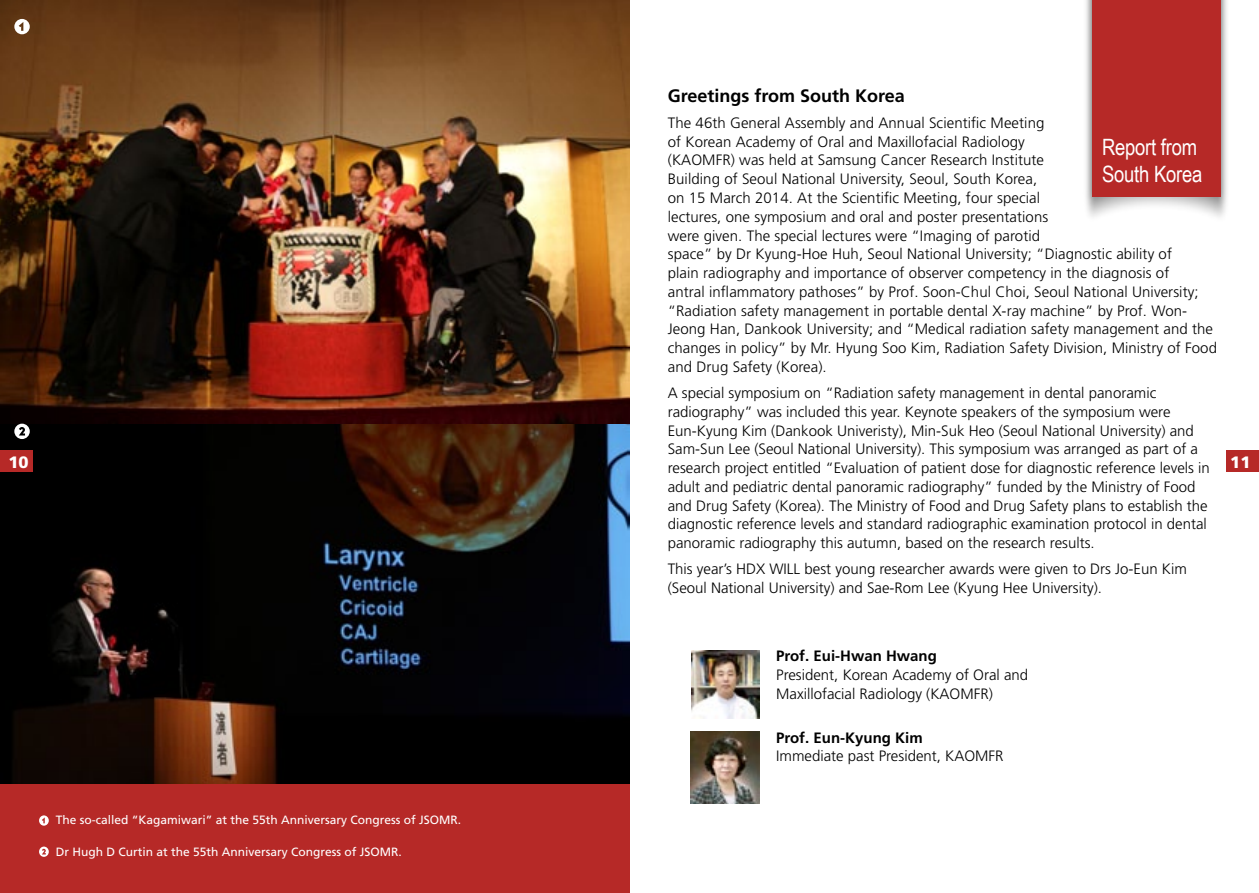
<style>
.page{position:relative;width:1259px;height:893px;background:#fff}
.page>*{position:absolute;margin:0;border:0;box-sizing:border-box;transform-origin:0 0}
.t1{font:22.5px/27px "Arial Narrow";color:#fff}
.t2{font:700 18px "Frutiger LT";color:#000}
.t3{font:900 16.5px "Frutiger LT";color:#fff}
.t4{font:300 15px/18.8px "Frutiger LT";color:#000}
.t5{font:700 15px "Frutiger LT";color:#000}
.t6{font:12px "Frutiger LT";color:#fff}
</style>
<div class="page">
<img style="left:0;top:423px;width:629px;height:361px">
<div style="left:1226px;top:451px;width:33px;height:21px;background:#b62927"></div>
<div style="left:0;top:451px;width:33px;height:21px;background:#b62927"></div>
<div style="left:0;top:784px;width:630px;height:109px;background:#b62927"></div>
<svg style="left:39px;top:847px;width:10px;height:10px"></svg>
<svg style="left:39px;top:815px;width:10px;height:11px"></svg>
<img style="left:0;top:1px;width:629px;height:422px">
<img style="left:1086px;top:0;width:141px;height:217px">
<div style="left:1091px;top:0;width:129px;height:196px;background:#b62927"></div>
<img style="left:691px;top:650px;width:68px;height:69px">
<img style="left:690px;top:731px;width:69px;height:73px">
<svg style="left:14px;top:424px;width:16px;height:15px"></svg>
<svg style="left:14px;top:19px;width:16px;height:15px"></svg>
<p class="t2" style="left:668px;top:85px;width:239px">Greetings from South Korea</p>
<p class="t4" style="left:668px;top:114px;width:551px">The 46th General Assembly and Annual Scientific Meeting<br>of Korean Academy of Oral and Maxillofacial Radiology<br>(KAOMFR) was held at Samsung Cancer Research Institute<br>Building of Seoul National University, Seoul, South Korea,<br>on 15 March 2014. At the Scientific Meeting, four special<br>lectures, one symposium and oral and poster presentations<br>were given. The special lectures were “Imaging of parotid<br>space” by Dr Kyung-Hoe Huh, Seoul National University; “Diagnostic ability of<br>plain radiography and importance of observer competency in the diagnosis of<br>antral inflammatory pathoses” by Prof. Soon-Chul Choi, Seoul National University; “Radiation safety management in portable dental X-ray machine” by Prof. Won-Jeong Han, Dankook University; and “Medical radiation safety management and the changes in policy” by Mr. Hyung Soo Kim, Radiation Safety Division, Ministry of Food and Drug Safety (Korea).</p>
<p class="t4" style="left:668px;top:384px;width:544px">A special symposium on “Radiation safety management in dental panoramic radiography” was included this year. Keynote speakers of the symposium were Eun-Kyung Kim (Dankook Univeristy), Min-Suk Heo (Seoul National University) and Sam-Sun Lee (Seoul National University). This symposium was arranged as part of a research project entitled “Evaluation of patient dose for diagnostic reference levels in adult and pediatric dental panoramic radiography” funded by the Ministry of Food and Drug Safety (Korea). The Ministry of Food and Drug Safety plans to establish the diagnostic reference levels and standard radiographic examination protocol in dental panoramic radiography this autumn, based on the research results.</p>
<p class="t4" style="left:668px;top:560px;width:520px">This year’s HDX WILL best young researcher awards were given to Drs Jo-Eun Kim (Seoul National University) and Sae-Rom Lee (Kyung Hee University).</p>
<h1 class="t1" style="left:1102px;top:132px;width:102px">Report from<br>South Korea</h1>
<p class="t3" style="left:9px;top:452px;width:22px">10</p>
<p class="t3" style="left:1230px;top:452px;width:22px">11</p>
<p class="t6" style="left:56px;top:813px;width:407px">The so-called “Kagamiwari” at the 55th Anniversary Congress of JSOMR.</p>
<p class="t6" style="left:56px;top:845px;width:348px">Dr Hugh D Curtin at the 55th Anniversary Congress of JSOMR.</p>
<p class="t5" style="left:776px;top:647px;width:162px">Prof. Eui-Hwan Hwang</p>
<p class="t4" style="left:776px;top:666px;width:253px">President, Korean Academy of Oral and<br>Maxillofacial Radiology (KAOMFR)</p>
<p class="t5" style="left:776px;top:729px;width:148px">Prof. Eun-Kyung Kim</p>
<p class="t4" style="left:776px;top:747px;width:229px">Immediate past President, KAOMFR</p>
</div>
